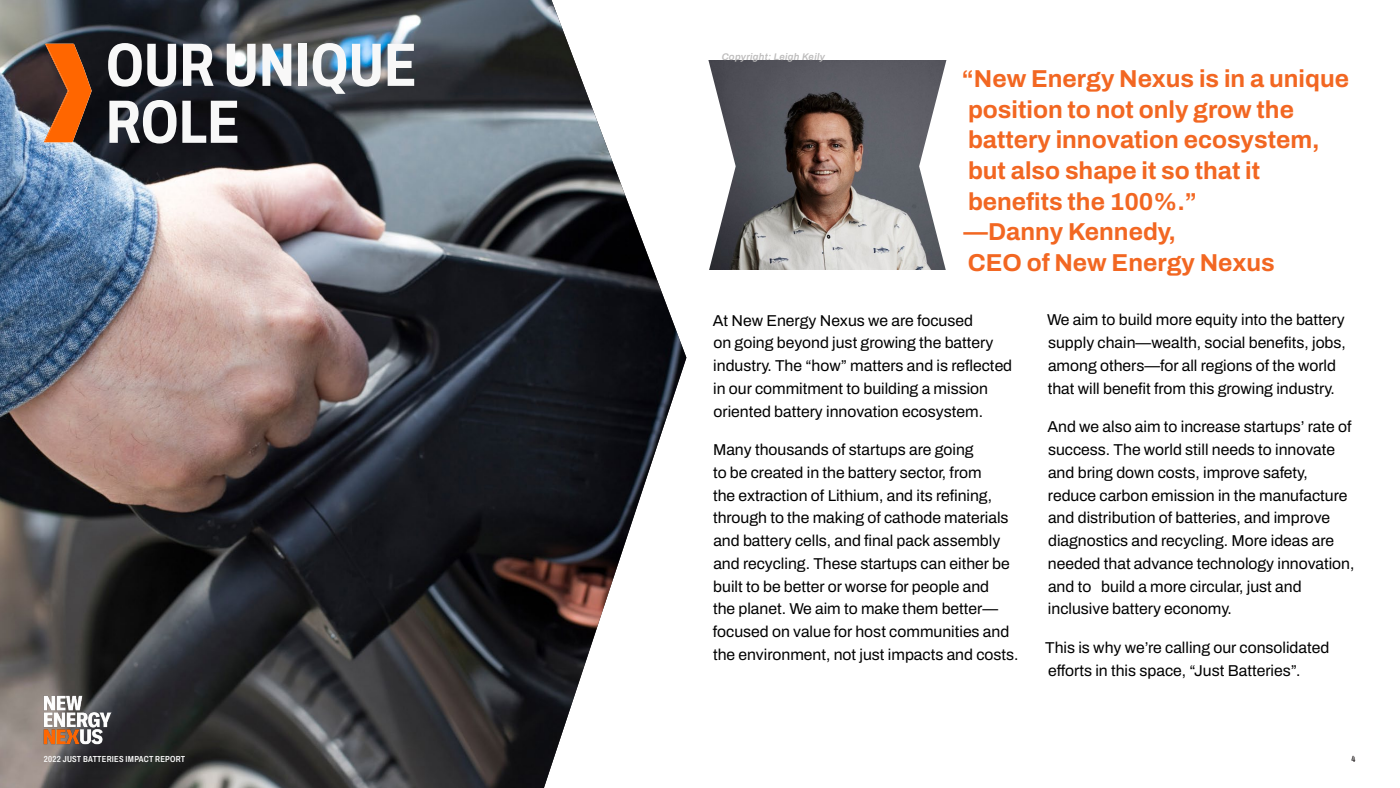
<style>
.page{position:relative;width:1400px;height:788px;background:#fff}
.page>*{position:absolute;margin:0;border:0;box-sizing:border-box;transform-origin:0 0}
.t1{font:700 61.25px/56.9px "Archivo Condensed";color:#f8f8f8}
.t2{font:700 24.5px/30.6px "Archivo";color:#f26722}
.t3{font:15.75px/22.8px "Archivo";color:#000}
.t4{font:italic 600 9.62px "Archivo";letter-spacing:.03em;color:#bdbcbc}
.t5{font:600 8.75px "Archivo Condensed";letter-spacing:.03em;color:#f8f8f8}
.t6{font:600 8.75px "Archivo Condensed";color:#231f20}
</style>
<div class="page">
<img style="left:0;top:0;width:686px;height:788px">
<img style="left:736px;top:60px;width:183px;height:209px">
<svg style="left:919px;top:60px;width:28px;height:210px"></svg>
<svg style="left:708px;top:60px;width:28px;height:210px"></svg>
<img style="left:44px;top:695px;width:67px;height:49px">
<svg style="left:44px;top:44px;width:48px;height:98px;background:#a14b14"></svg>
<h1 class="t1" style="left:106px;top:36px;width:312px">OUR UNIQUE<br>ROLE</h1>
<p class="t4" style="left:722px;top:49px;width:105px">Copyright: Leigh Keily</p>
<h2 class="t2" style="left:962px;top:63px;width:389px">“New Energy Nexus is in a unique position to not only grow the battery innovation ecosystem, but also shape it so that it benefits the 100%.”<br>—Danny Kennedy,<br>CEO of New Energy Nexus</h2>
<p class="t3" style="left:713px;top:309px;width:301px">At New Energy Nexus we are focused<br>on going beyond just growing the battery industry. The “how” matters and is reflected in our commitment to building a mission oriented battery innovation ecosystem.</p>
<p class="t3" style="left:713px;top:438px;width:307px">Many thousands of startups are going<br>to be created in the battery sector, from<br>the extraction of Lithium, and its refining, through to the making of cathode materials and battery cells, and final pack assembly and recycling. These startups can either be built to be better or worse for people and<br>the planet. We aim to make them better— focused on value for host communities and the environment, not just impacts and costs.</p>
<p class="t3" style="left:1047px;top:308px;width:300px">We aim to build more equity into the battery supply chain—wealth, social benefits, jobs, among others—for all regions of the world that will benefit from this growing industry.</p>
<p class="t3" style="left:1047px;top:415px;width:309px">And we also aim to increase startups’ rate of success. The world still needs to innovate and bring down costs, improve safety, reduce carbon emission in the manufacture and distribution of batteries, and improve diagnostics and recycling. More ideas are needed that advance technology innovation, and to build a more circular, just and inclusive battery economy.</p>
<p class="t3" style="left:1045px;top:636px;width:286px">This is why we’re calling our consolidated efforts in this space, “Just Batteries”.</p>
<p class="t5" style="left:44px;top:751px;width:143px">2022 JUST BATTERIES IMPACT REPORT</p>
<p class="t6" style="left:1351px;top:751px;width:5px">4</p>
</div>
